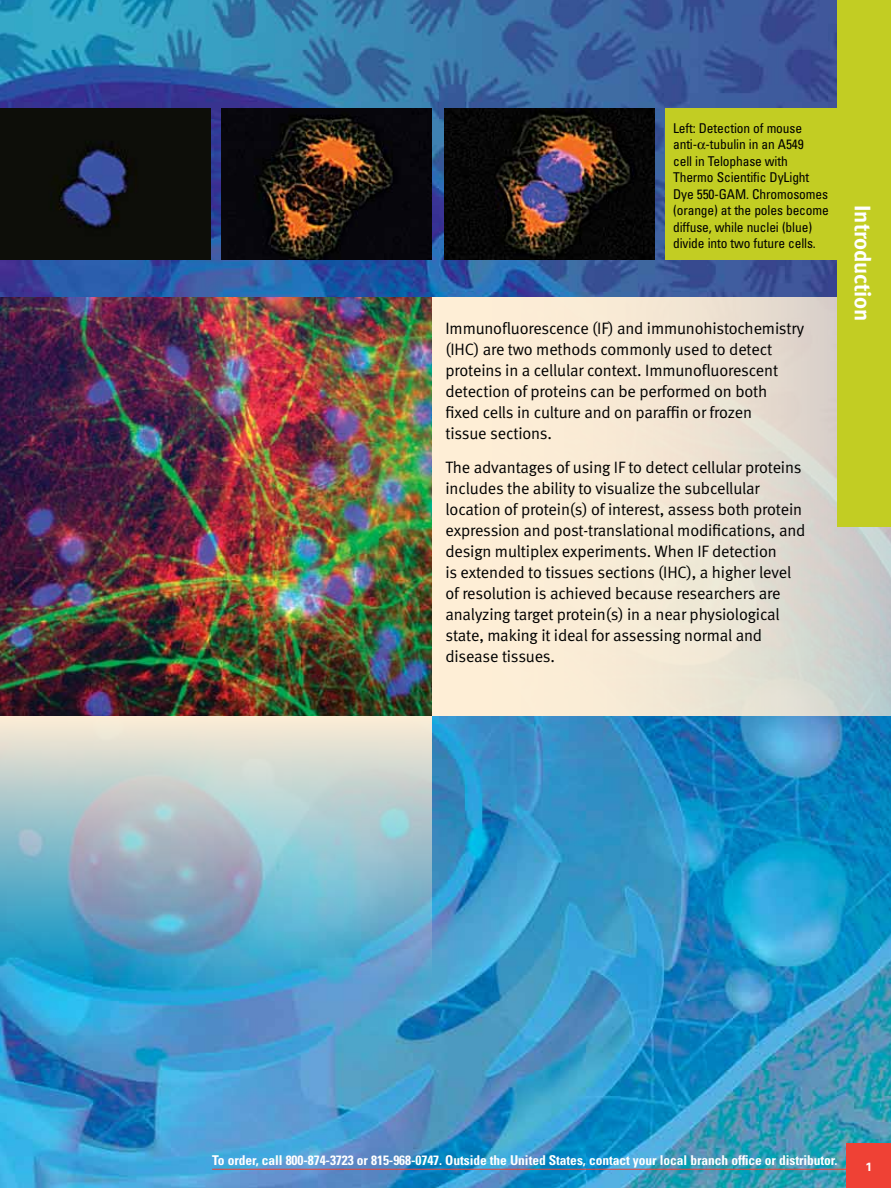
<style>
.page{position:relative;width:891px;height:1188px;background:#fff}
.page>*{position:absolute;margin:0;border:0;box-sizing:border-box;transform-origin:0 0}
.t1{font:22.5px "Meta Bold LF";letter-spacing:-.01em;color:#fff}
.t2{font:16.5px/21px "Meta Normal LF";letter-spacing:-.01em;color:#000}
.t3{font:condensed 13.5px/16.5px "Univers";letter-spacing:-.01em;color:#000}
.t4{font:700 condensed 13.5px "Univers";letter-spacing:-.005em;color:#fff}
.t5{font:700 12px "Univers";color:#fff}
</style>
<div class="page">
<img style="left:0;top:0;width:891px;height:1188px">
<div style="left:846px;top:1143px;width:45px;height:45px;background:#ef4135"></div>
<svg style="left:0;top:716px;width:432px;height:262px;background:#97becc"></svg>
<img style="left:0;top:108px;width:211px;height:151px">
<img style="left:221px;top:108px;width:211px;height:151px">
<img style="left:444px;top:108px;width:211px;height:151px">
<div style="left:666px;top:108px;width:210px;height:151px;background:#c2cd23"></div>
<div style="left:429px;top:297px;width:462px;height:419px;background:linear-gradient(to right,#fff6d9,#ced0cd)"></div>
<img style="left:0;top:297px;width:432px;height:419px">
<hr style="left:212px;top:1169px;width:642px;height:1px;background:#ef4135">
<div style="left:837px;top:0;width:54px;height:526px;background:#c2cd23"></div>
<p class="t3" style="left:673px;top:119px;width:157px">Left: Detection of mouse anti- -tubulin in an A549<br>cell in Telophase with<br>Thermo Scientific DyLight<br>Dye 550-GAM. Chromosomes (orange) at the poles become diffuse, while nuclei (blue) divide into two future cells.</p>
<p class="t2" style="left:446px;top:318px;width:360px">Immunofluorescence (IF) and immunohistochemistry (IHC) are two methods commonly used to detect proteins in a cellular context. Immunofluorescent detection of proteins can be performed on both fixed cells in culture and on paraffin or frozen<br>tissue sections.</p>
<p class="t2" style="left:446px;top:456px;width:362px">The advantages of using IF to detect cellular proteins includes the ability to visualize the subcellular location of protein(s) of interest, assess both protein expression and post-translational modifications, and design multiplex experiments. When IF detection<br>is extended to tissues sections (IHC), a higher level of resolution is achieved because researchers are analyzing target protein(s) in a near physiological state, making it ideal for assessing normal and disease tissues.</p>
<p class="t1" style="left:877px;top:205px;width:117px;rotate:90deg">Introduction</p>
<p class="t4" style="left:212px;top:1152px;width:627px">To order, call 800-874-3723 or 815-968-0747. Outside the United States, contact your local branch office or distributor.</p>
<p class="t5" style="left:865px;top:1159px;width:8px">1</p>
</div>
